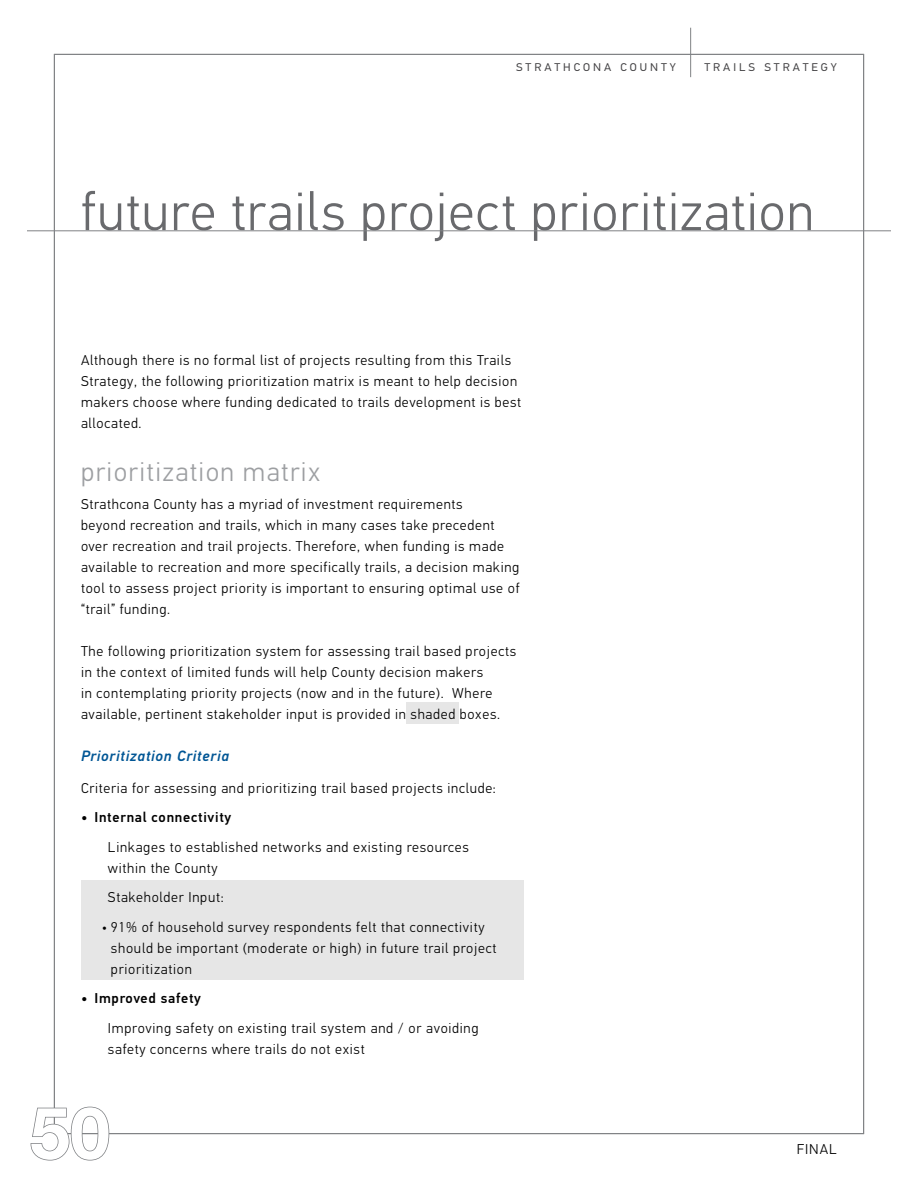
<style>
.page{position:relative;width:918px;height:1188px;background:#fff}
.page>*{position:absolute;margin:0;border:0;box-sizing:border-box;transform-origin:0 0}
.t1{font:700 72px "Helvetica Neue";color:#fff}
.t2{font:300 54px "PF Din Text Pro";letter-spacing:.015em;color:#696a6d}
.t3{font:300 27px "PF Din Text Pro";letter-spacing:.05em;color:#9d9fa2}
.t4{font:300 15px "PF Din Text Pro";letter-spacing:.2em;color:#414042}
.t5{font:italic 500 15px "PF Din Text Pro";letter-spacing:.05em;color:#005695}
.t6{font:300 14.25px/21px "PF Din Text Pro";letter-spacing:.05em;color:#000}
.t7{font:500 14.25px "PF Din Text Pro";letter-spacing:.05em;color:#000}
</style>
<div class="page">
<hr style="left:690px;top:28px;width:1px;height:49px;background:#808285">
<svg style="left:30px;top:1106px;width:80px;height:55px"></svg>
<hr style="left:27px;top:230px;width:864px;height:1px;background:#808285">
<div style="left:81px;top:880px;width:443px;height:100px;background:#e6e6e6"></div>
<div style="left:406px;top:702px;width:53px;height:22px;background:#e6e6e6"></div>
<p class="t4" style="left:516px;top:57px;width:161px">strathcona county</p>
<p class="t4" style="left:704px;top:57px;width:134px">trails strategy</p>
<h2 class="t2" style="left:81px;top:181px;width:735px">future trails project prioritization</h2>
<p class="t6" style="left:81px;top:350px;width:442px">Although there is no formal list of projects resulting from this Trails Strategy, the following prioritization matrix is meant to help decision makers choose where funding dedicated to trails development is best allocated.</p>
<h3 class="t3" style="left:81px;top:457px;width:241px">prioritization matrix</h3>
<p class="t6" style="left:81px;top:494px;width:440px">Strathcona County has a myriad of investment requirements<br>beyond recreation and trails, which in many cases take precedent over recreation and trail projects. Therefore, when funding is made available to recreation and more specifically trails, a decision making tool to assess project priority is important to ensuring optimal use of “trail” funding.</p>
<p class="t6" style="left:81px;top:641px;width:437px">The following prioritization system for assessing trail based projects in the context of limited funds will help County decision makers<br>in contemplating priority projects (now and in the future). Where available, pertinent stakeholder input is provided in shaded boxes.</p>
<p class="t5" style="left:81px;top:747px;width:150px">Prioritization Criteria</p>
<p class="t6" style="left:81px;top:778px;width:416px">Criteria for assessing and prioritizing trail based projects include:</p>
<p class="t7" style="left:81px;top:809px;width:152px">• Internal connectivity</p>
<p class="t6" style="left:108px;top:837px;width:362px">Linkages to established networks and existing resources within the County</p>
<p class="t6" style="left:108px;top:887px;width:117px">Stakeholder Input:</p>
<p class="t6" style="left:111px;top:917px;width:387px;text-indent:-9px">• 91% of household survey respondents felt that connectivity should be important (moderate or high) in future trail project prioritization</p>
<p class="t7" style="left:81px;top:990px;width:121px">• Improved safety</p>
<p class="t6" style="left:108px;top:1018px;width:372px">Improving safety on existing trail system and / or avoiding safety concerns where trails do not exist</p>
<h1 class="t1" style="left:30px;top:1089px;width:82px">50</h1>
<p class="t6" style="left:797px;top:1139px;width:42px">FINAl</p>
</div>
